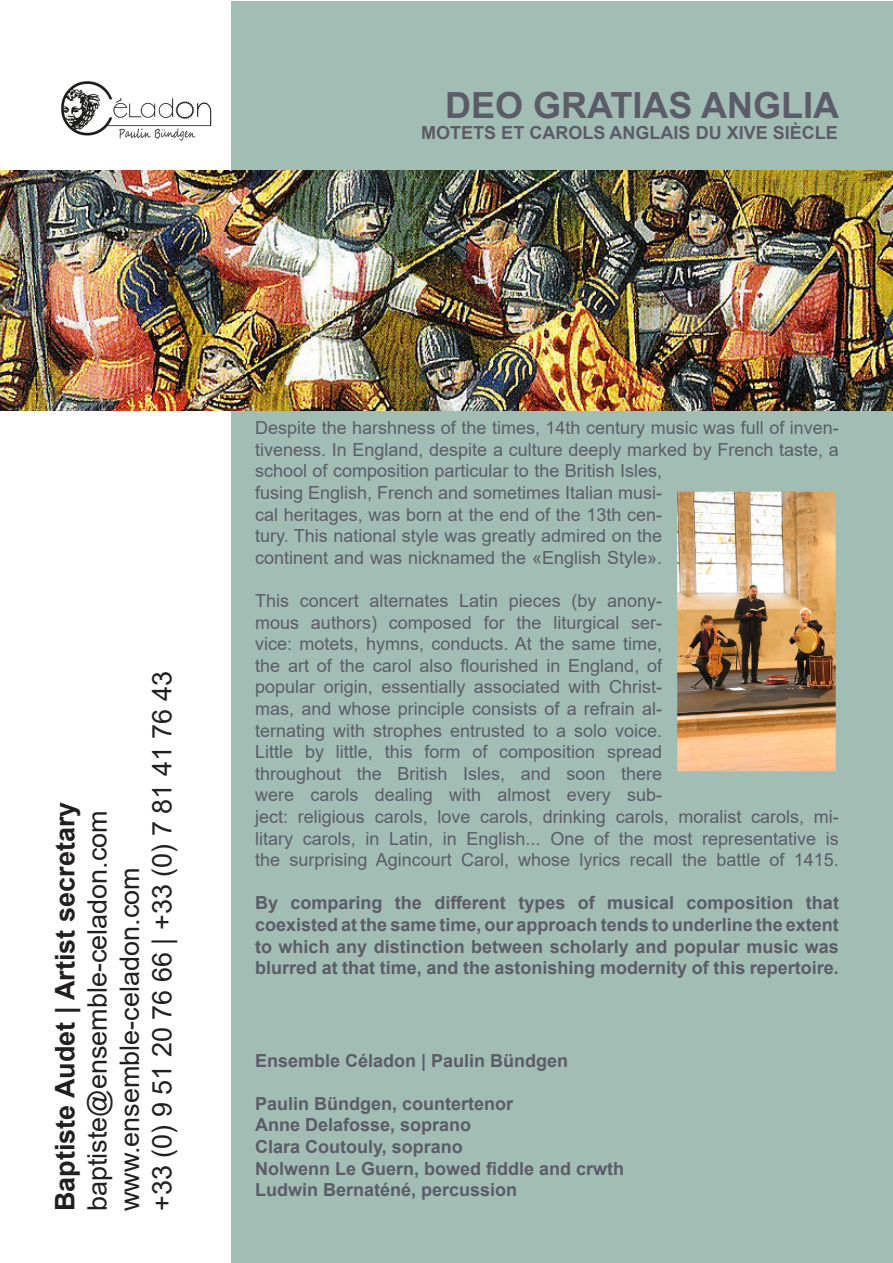
<style>
.page{position:relative;width:893px;height:1263px;background:#fff}
.page>*{position:absolute;margin:0;border:0;box-sizing:border-box;transform-origin:0 0}
.t1{font:700 36px "Arial";color:#5c5c68}
.t2{font:27px/32.4px "Arial";color:#231f20}
.t3{font:700 27px "Arial";color:#231f20}
.t4{font:18px/21.6px "Arial";color:#5c5c68}
.t5{font:700 18px/21.6px "Arial";color:#5c5c68;text-align:justify}
</style>
<div class="page">
<div style="left:232px;top:1px;width:661px;height:1261px;background:#a2beb4"></div>
<img style="left:0;top:170px;width:893px;height:240px">
<img style="left:678px;top:493px;width:157px;height:277px">
<img style="left:61px;top:81px;width:151px;height:60px">
<p class="t1" style="left:445px;top:80px;width:395px">DEO GRATIAS ANGLIA</p>
<p class="t5" style="left:421px;top:122px;width:418px">MOTETS ET CAROLS ANGLAIS DU XIVE SIÈCLE</p>
<p class="t2" style="left:113px;top:1211px;width:541px;rotate:-90deg">www.ensemble-celadon.com<br>+33 (0) 9 51 20 76 66 | +33 (0) 7 81 41 76 43</p>
<p class="t3" style="left:46px;top:1211px;width:411px;rotate:-90deg">Baptiste Audet | Artist secretary</p>
<p class="t2" style="left:81px;top:1211px;width:403px;rotate:-90deg">baptiste@ensemble-celadon.com</p>
<p class="t4" style="left:255px;top:417px;width:585px">Despite the harshness of the times, 14th century music was full of inven&shy;tiveness. In England, despite a culture deeply marked by French taste, a school of composition particular to the British Isles,<br>fusing English, French and sometimes Italian musi-<br>cal heritages, was born at the end of the 13th cen-<br>tury. This national style was greatly admired on the<br>continent and was nicknamed the «English Style».</p>
<p class="t4" style="left:255px;top:590px;width:585px">This concert alternates Latin pieces (by anony-<br>mous authors) composed for the liturgical ser-<br>vice: motets, hymns, conducts. At the same time,<br>the art of the carol also flourished in England, of<br>popular origin, essentially associated with Christ-<br>mas, and whose principle consists of a refrain al-<br>ternating with strophes entrusted to a solo voice.<br>Little by little, this form of composition spread<br>throughout the British Isles, and soon there<br>were carols dealing with almost every sub-<br>ject: religious carols, love carols, drinking carols, moralist carols, mi&shy;litary carols, in Latin, in English... One of the most representative is the surprising Agincourt Carol, whose lyrics recall the battle of 1415.</p>
<p class="t5" style="left:255px;top:892px;width:585px">By comparing the different types of musical composition that coexisted at the same time, our approach tends to underline the extent to which any distinction between scholarly and popular music was blurred at that time, and the astonishing modernity of this repertoire.</p>
<p class="t5" style="left:255px;top:1050px;width:315px">Ensemble Céladon | Paulin Bündgen</p>
<p class="t5" style="left:255px;top:1093px;width:371px;text-align:left">Paulin Bündgen, countertenor<br>Anne Delafosse, soprano<br>Clara Coutouly, soprano<br>Nolwenn Le Guern, bowed fiddle and crwth<br>Ludwin Bernaténé, percussion</p>
</div>
